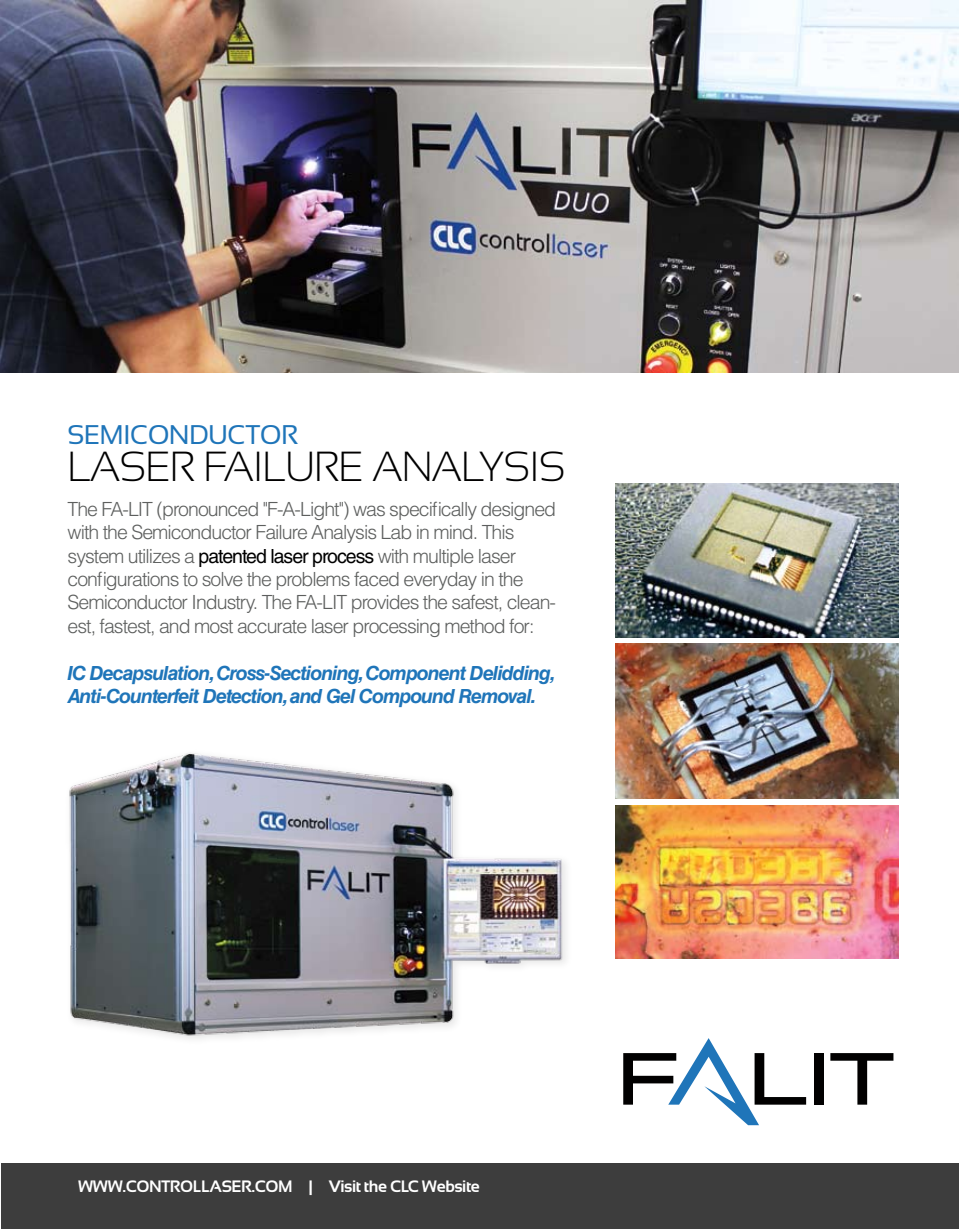
<style>
.page{position:relative;width:959px;height:1229px;background:#fff}
.page>*{position:absolute;margin:0;border:0;box-sizing:border-box;transform-origin:0 0}
.t1{font:300 42px "Sansation";letter-spacing:-.025em;color:#010000}
.t2{font:27px "Sansation";letter-spacing:-.025em;color:#1f75b9}
.t3{font:300 19.5px/23.4px "Helvetica LT Std";letter-spacing:-.05em;color:#5d5f5e}
.t4{font:italic 700 19.5px/23.4px "Helvetica LT Std";letter-spacing:-.05em;color:#1f75b9}
.t5{font:700 16.5px "Sansation";letter-spacing:-.025em;color:#fff}
.s1{font-weight:400;color:#010000}
</style>
<div class="page">
<div style="left:1px;top:1163px;width:957px;height:65px;background:#3d3d3d"></div>
<div style="left:813px;top:1053px;width:10px;height:51px;background:#010000"></div>
<svg style="left:830px;top:1053px;width:63px;height:51px"></svg>
<svg style="left:623px;top:1038px;width:183px;height:87px"></svg>
<img style="left:69px;top:623px;width:551px;height:416px">
<img style="left:616px;top:805px;width:282px;height:153px">
<img style="left:616px;top:644px;width:282px;height:154px">
<img style="left:616px;top:483px;width:282px;height:154px">
<img style="left:0;top:0;width:958px;height:373px">
<h2 class="t2" style="left:68px;top:419px;width:232px">SEMICONDUCTOR</h2>
<h1 class="t1" style="left:68px;top:443px;width:500px">LASER FAILURE ANALYSIS</h1>
<p class="t3" style="left:68px;top:497px;width:490px">The FA-LIT (pronounced "F-A-Light") was specifically designed with the Semiconductor Failure Analysis Lab in mind. This system utilizes a <span class="s1">patented laser process</span> with multiple laser configurations to solve the problems faced everyday in the Semiconductor Industry. The FA-LIT provides the safest, clean&shy;est, fastest, and most accurate laser processing method for:</p>
<p class="t4" style="left:68px;top:660px;width:489px">IC Decapsulation, Cross-Sectioning, Component Delidding,<br>Anti-Counterfeit Detection, and Gel Compound Removal.</p>
<p class="t5" style="left:78px;top:1177px;width:403px">WWW.CONTROLLASER.COM | Visit the CLC Website</p>
</div>
